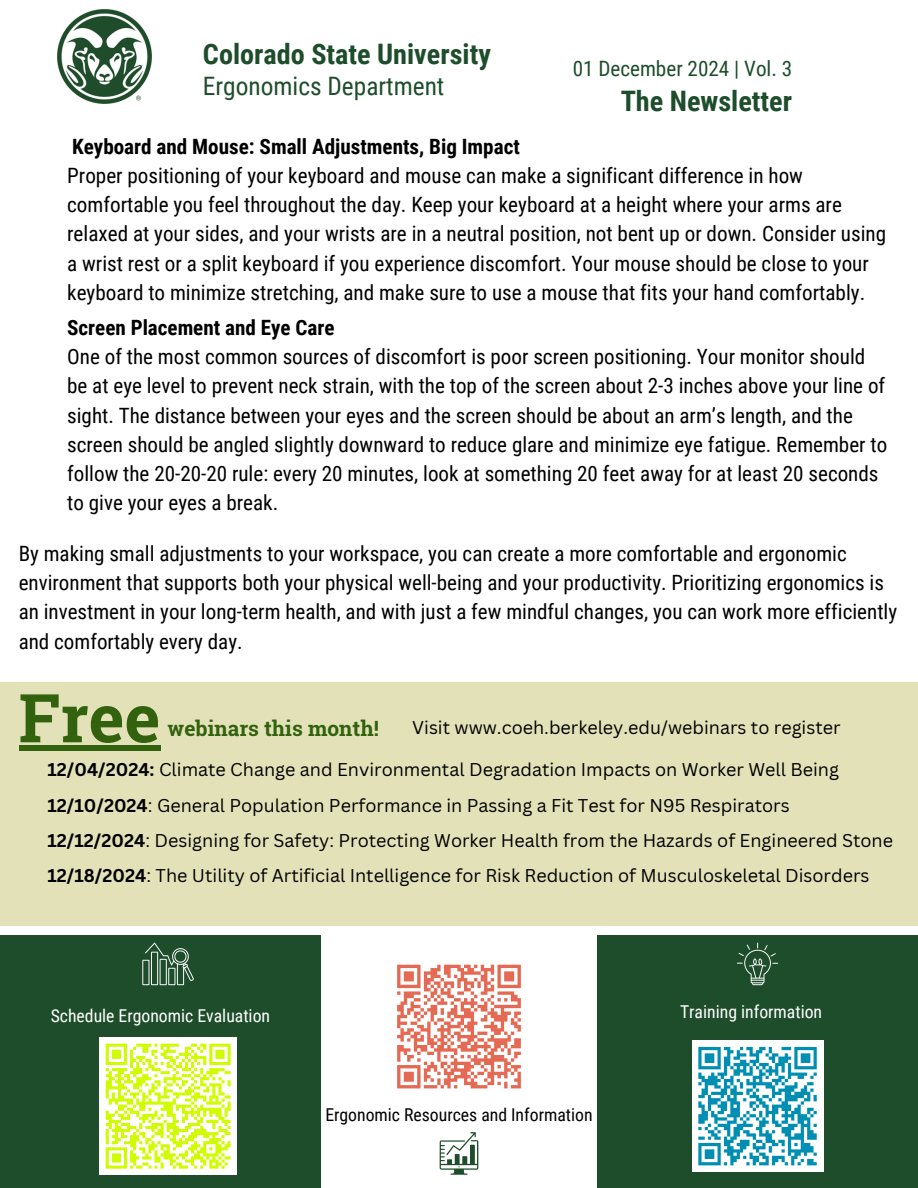
<style>
.page{position:relative;width:918px;height:1188px;background:#fff}
.page>*{position:absolute;margin:0;border:0;box-sizing:border-box;transform-origin:0 0}
.t1{font:700 67.35px "Roboto Slab";color:#32620e}
.t2{font:700 28.2px "Roboto Condensed";color:#1e4d2b}
.t3{font:25.35px "Roboto Condensed";color:#1e4d2b}
.t4{font:21.15px/29.2px "Roboto Condensed";color:#000}
.t5{font:21.15px "Roboto Condensed";color:#1e4d2b}
.t6{font:21px/29.4px "Roboto Condensed";color:#000}
.t7{font:700 21px "Roboto Slab";color:#32620e}
.t8{font:18px "Canva Sans";color:#000}
.t9{font:17.7px "Roboto Condensed";color:#fff}
.t10{font:17.7px "Roboto Condensed";color:#000}
.s1{font-weight:700}
</style>
<div class="page">
<img style="left:57px;top:9px;width:95px;height:95px">
<div style="left:0;top:936px;width:321px;height:252px;background:#1e4d2b"></div>
<svg style="left:142px;top:943px;width:52px;height:42px"></svg>
<div style="left:597px;top:936px;width:321px;height:252px;background:#1e4d2b"></div>
<svg style="left:737px;top:943px;width:41px;height:42px"></svg>
<svg style="left:440px;top:1132px;width:38px;height:43px"></svg>
<div style="left:100px;top:1038px;width:137px;height:137px;background:#fff"></div>
<svg style="left:105px;top:1043px;width:126px;height:126px"></svg>
<svg style="left:397px;top:964px;width:124px;height:125px"></svg>
<div style="left:692px;top:1041px;width:131px;height:131px;background:#fff"></div>
<svg style="left:698px;top:1046px;width:119px;height:120px"></svg>
<div style="left:0;top:682px;width:918px;height:243px;background:#e3e1b8"></div>
<div style="left:19px;top:746px;width:141px;height:5px;background:#32620e"></div>
<p class="t2" style="left:203px;top:38px;width:290px">Colorado State University</p>
<h5 class="t3" style="left:203px;top:72px;width:243px">Ergonomics Department</h5>
<h3 class="t5" style="left:573px;top:57px;width:221px">01 December 2024 | Vol. 3</h3>
<h2 class="t2" style="left:621px;top:85px;width:173px">The Newsletter</h2>
<p class="t4" style="left:67px;top:132px;width:821px"><span class="s1">Keyboard and Mouse: Small Adjustments, Big Impact<br></span>Proper positioning of your keyboard and mouse can make a significant difference in how comfortable you feel throughout the day. Keep your keyboard at a height where your arms are relaxed at your sides, and your wrists are in a neutral position, not bent up or down. Consider using a wrist rest or a split keyboard if you experience discomfort. Your mouse should be close to your keyboard to minimize stretching, and make sure to use a mouse that fits your hand comfortably.</p>
<p class="t4" style="left:67px;top:313px;width:822px"><span class="s1">Screen Placement and Eye Care<br></span>One of the most common sources of discomfort is poor screen positioning. Your monitor should be at eye level to prevent neck strain, with the top of the screen about 2-3 inches above your line of sight. The distance between your eyes and the screen should be about an arm’s length, and the screen should be angled slightly downward to reduce glare and minimize eye fatigue. Remember to follow the 20-20-20 rule: every 20 minutes, look at something 20 feet away for at least 20 seconds to give your eyes a break.</p>
<h5 class="t6" style="left:19px;top:539px;width:880px">By making small adjustments to your workspace, you can create a more comfortable and ergonomic environment that supports both your physical well-being and your productivity. Prioritizing ergonomics is an investment in your long-term health, and with just a few mindful changes, you can work more efficiently and comfortably every day.</h5>
<h1 class="t1" style="left:19px;top:672px;width:143px">Free</h1>
<h4 class="t7" style="left:168px;top:714px;width:213px">webinars this month!</h4>
<p class="t8" style="left:47px;top:757px;width:793px"><span class="s1">12/04/2024:</span> Climate Change and Environmental Degradation Impacts on Worker Well Being</p>
<p class="t8" style="left:47px;top:792px;width:744px"><span class="s1">12/10/2024</span>: General Population Performance in Passing a Fit Test for N95 Respirators</p>
<p class="t8" style="left:47px;top:828px;width:847px"><span class="s1">12/12/2024</span>: Designing for Safety: Protecting Worker Health from the Hazards of Engineered Stone</p>
<p class="t8" style="left:412px;top:715px;width:430px">Visit www.coeh.berkeley.edu/webinars to register</p>
<p class="t8" style="left:47px;top:863px;width:824px"><span class="s1">12/18/2024</span>: The Utility of Artificial Intelligence for Risk Reduction of Musculoskeletal Disorders</p>
<h2 class="t9" style="left:51px;top:1006px;width:221px">Schedule Ergonomic Evaluation</h2>
<h5 class="t9" style="left:680px;top:1001px;width:144px">Training information</h5>
<h5 class="t10" style="left:325px;top:1105px;width:269px">Ergonomic Resources and Information</h5>
</div>
